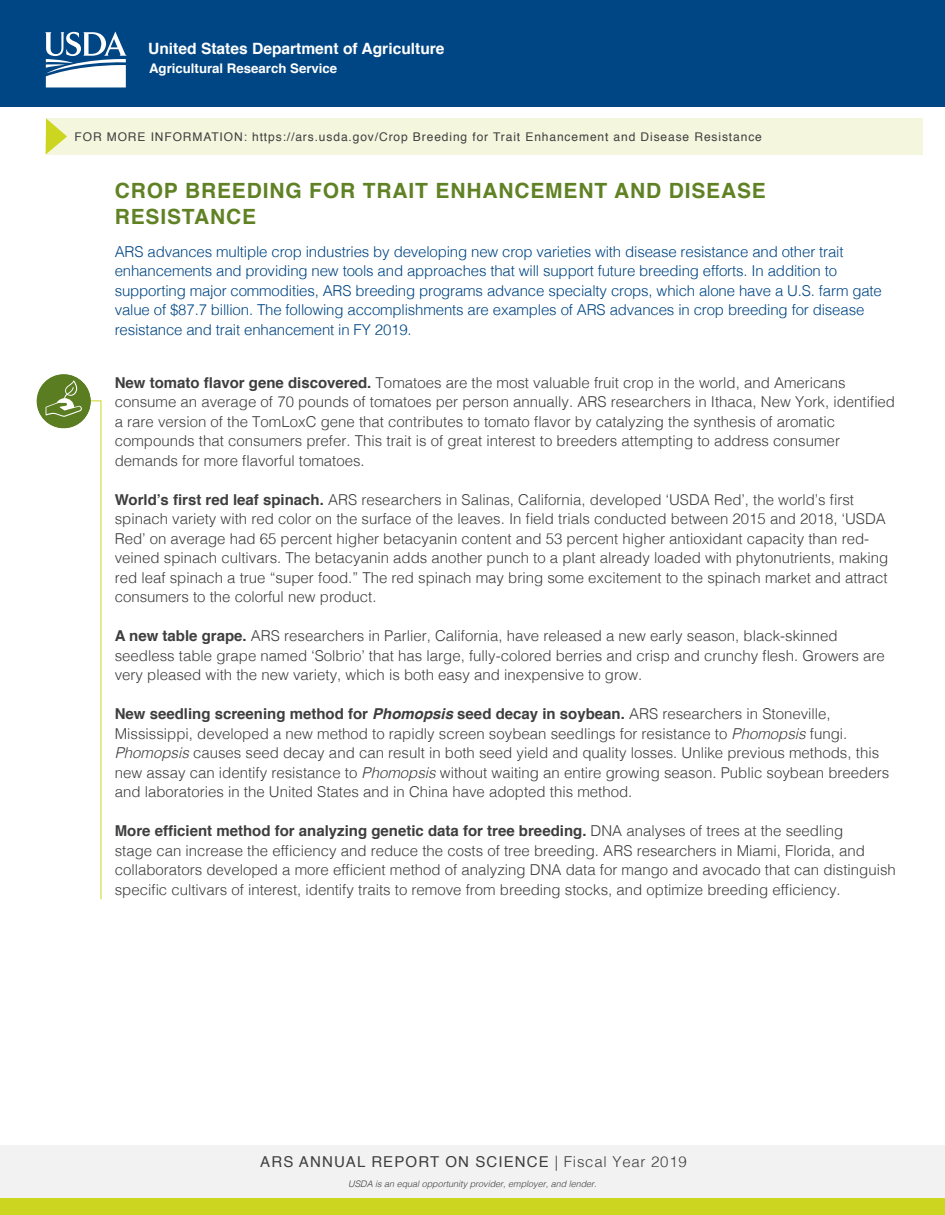
<style>
.page{position:relative;width:945px;height:1215px;background:#fff}
.page>*{position:absolute;margin:0;border:0;box-sizing:border-box;transform-origin:0 0}
.t1{font:700 21px/25.5px "Helvetica";letter-spacing:.04em;color:#608225}
.t2{font:700 15.6px "Helvetica";color:#fff}
.Body{font:300 15px/19.5px "Helvetica";color:#3e3e3f}
.intro_paragraph{font:300 15px/19.5px "Helvetica";letter-spacing:-.01em;color:#004684}
.t3{font:15px "Helvetica";letter-spacing:.075em;color:#3e3e3f}
.t4{font:700 13.2px "Helvetica";color:#fff}
.t5{font:12px "Helvetica";letter-spacing:.075em;color:#3e3e3f}
.t6{font:italic 300 9px "Helvetica";color:#3e3e3f}
.s1{font-weight:700}
.s2{font-weight:700;font-style:italic}
.s3{font-style:italic}
.s4{font-weight:300}
</style>
<div class="page">
<div style="left:0;top:0;width:945px;height:107px;background:#004684"></div>
<div style="left:0;top:1145px;width:945px;height:70px;background:#f2f2f2"></div>
<div style="left:0;top:1198px;width:945px;height:17px;background:#ccd51f"></div>
<svg style="left:45px;top:31px;width:82px;height:56px"></svg>
<div style="left:46px;top:118px;width:876px;height:37px;background:#f4f7dd"></div>
<svg style="left:46px;top:118px;width:21px;height:36px"></svg>
<svg style="left:37px;top:374px;width:65px;height:526px"></svg>
<p class="t2" style="left:148px;top:36px;width:298px">United States Department of Agriculture</p>
<p class="t4" style="left:149px;top:57px;width:190px">Agricultural Research Service</p>
<p class="t5" style="left:75px;top:128px;width:689px">FOR MORE INFORMATION: https://ars.usda.gov/Crop Breeding for Trait Enhancement and Disease Resistance</p>
<h1 class="t1" style="left:115px;top:178px;width:653px">CROP BREEDING FOR TRAIT ENHANCEMENT AND DISEASE<br>RESISTANCE</h1>
<p class="intro_paragraph" style="left:115px;top:240px;width:769px">ARS advances multiple crop industries by developing new crop varieties with disease resistance and other trait enhancements and providing new tools and approaches that will support future breeding efforts. In addition to supporting major commodities, ARS breeding programs advance specialty crops, which alone have a U.S. farm gate value of $87.7 billion. The following accomplishments are examples of ARS advances in crop breeding for disease resistance and trait enhancement in FY 2019.</p>
<p class="Body" style="left:115px;top:372px;width:782px"><span class="s1">New tomato flavor gene discovered.</span> Tomatoes are the most valuable fruit crop in the world, and Americans consume an average of 70 pounds of tomatoes per person annually. ARS researchers in Ithaca, New York, identified a rare version of the TomLoxC gene that contributes to tomato flavor by catalyzing the synthesis of aromatic compounds that consumers prefer. This trait is of great interest to breeders attempting to address consumer demands for more flavorful tomatoes.</p>
<p class="Body" style="left:115px;top:489px;width:775px"><span class="s1">World’s first red leaf spinach.</span> ARS researchers in Salinas, California, developed ‘USDA Red’, the world’s first spinach variety with red color on the surface of the leaves. In field trials conducted between 2015 and 2018, ‘USDA Red’ on average had 65 percent higher betacyanin content and 53 percent higher antioxidant capacity than red&shy;veined spinach cultivars. The betacyanin adds another punch to a plant already loaded with phytonutrients, making red leaf spinach a true “super food.” The red spinach may bring some excitement to the spinach market and attract consumers to the colorful new product.</p>
<p class="Body" style="left:115px;top:625px;width:772px"><span class="s1">A new table grape.</span> ARS researchers in Parlier, California, have released a new early season, black-skinned seedless table grape named ‘Solbrio’ that has large, fully-colored berries and crisp and crunchy flesh. Growers are very pleased with the new variety, which is both easy and inexpensive to grow.</p>
<p class="Body" style="left:115px;top:703px;width:776px"><span class="s1">New seedling screening method for</span> <span class="s2">Phomopsis</span> <span class="s1">seed decay in soybean.</span> ARS researchers in Stoneville, Mississippi, developed a new method to rapidly screen soybean seedlings for resistance to <span class="s3">Phomopsis</span> fungi.<br><span class="s3">Phomopsis</span> causes seed decay and can result in both seed yield and quality losses. Unlike previous methods, this new assay can identify resistance to <span class="s3">Phomopsis</span> without waiting an entire growing season. Public soybean breeders and laboratories in the United States and in China have adopted this method.</p>
<p class="Body" style="left:115px;top:820px;width:783px"><span class="s1">More efficient method for analyzing genetic data for tree breeding.</span> DNA analyses of trees at the seedling<br>stage can increase the efficiency and reduce the costs of tree breeding. ARS researchers in Miami, Florida, and collaborators developed a more efficient method of analyzing DNA data for mango and avocado that can distinguish specific cultivars of interest, identify traits to remove from breeding stocks, and optimize breeding efficiency.</p>
<p class="t3" style="left:260px;top:1150px;width:428px">ARS ANNUAL REPORT ON SCIENCE <span class="s4">| Fiscal Year 2019</span></p>
<p class="t6" style="left:348px;top:1176px;width:250px">USDA is an equal opportunity provider, employer, and lender.</p>
</div>
